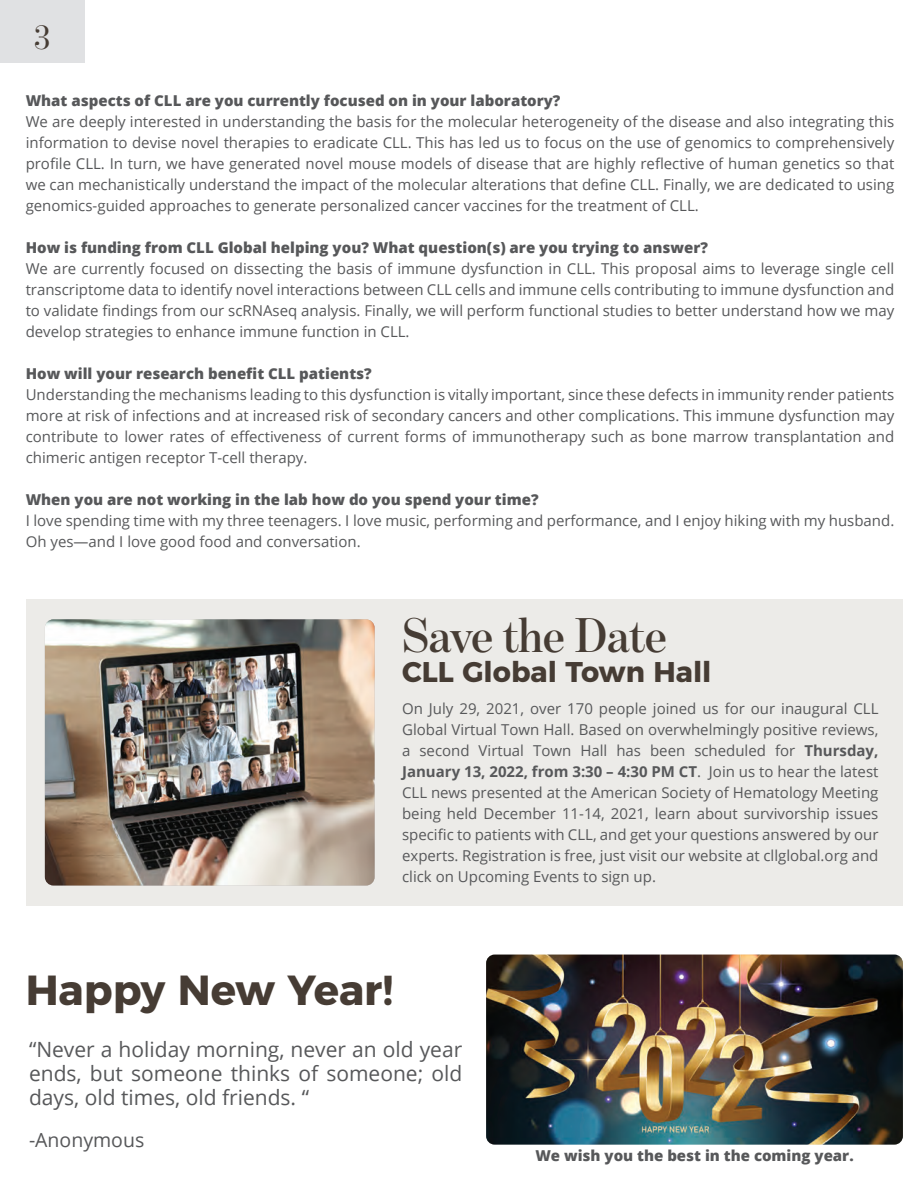
<style>
.page{position:relative;width:918px;height:1188px;background:#fff}
.page>*{position:absolute;margin:0;border:0;box-sizing:border-box;transform-origin:0 0}
.t1{font:600 49.5px "Benton Mod Disp";letter-spacing:-.005em;color:#463c34}
.t2{font:700 42px "Montserrat";color:#463c34}
.t3{font:36px "Benton Mod Disp";color:#463c34}
.t4{font:700 28.5px "Montserrat";color:#463c34}
.t5{font:21px/24px "Open Sans";color:#57585a;text-align:justify}
.t6{font:19.5px "Open Sans";color:#57585a}
.t7{font:15px/21px "Open Sans";color:#57585a;text-align:justify}
.t8{font:800 15px "Open Sans";color:#57585a}
.s1{font-weight:700}
</style>
<div class="page">
<div style="left:0;top:0;width:85px;height:63px;background:#e0e1e3"></div>
<div style="left:26px;top:600px;width:877px;height:306px;background:#ecebe8"></div>
<img style="left:45px;top:619px;width:330px;height:267px">
<img style="left:486px;top:955px;width:417px;height:190px">
<h3 class="t3" style="left:35px;top:17px;width:17px">3</h3>
<p class="t8" style="left:26px;top:89px;width:536px">What aspects of CLL are you currently focused on in your laboratory?</p>
<p class="t7" style="left:26px;top:110px;width:870px">We are deeply interested in understanding the basis for the molecular heterogeneity of the disease and also integrating this information to devise novel therapies to eradicate CLL. This has led us to focus on the use of genomics to comprehensively profile CLL. In turn, we have generated novel mouse models of disease that are highly reflective of human genetics so that we can mechanistically understand the impact of the molecular alterations that define CLL. Finally, we are dedicated to using genomics-guided approaches to generate personalized cancer vaccines for the treatment of CLL.</p>
<p class="t8" style="left:26px;top:236px;width:684px">How is funding from CLL Global helping you? What question(s) are you trying to answer?</p>
<p class="t7" style="left:26px;top:257px;width:870px">We are currently focused on dissecting the basis of immune dysfunction in CLL. This proposal aims to leverage single cell transcriptome data to identify novel interactions between CLL cells and immune cells contributing to immune dysfunction and to validate findings from our scRNAseq analysis. Finally, we will perform functional studies to better understand how we may develop strategies to enhance immune function in CLL.</p>
<p class="t8" style="left:26px;top:362px;width:348px">How will your research benefit CLL patients?</p>
<p class="t7" style="left:26px;top:383px;width:870px">Understanding the mechanisms leading to this dysfunction is vitally important, since these defects in immunity render patients more at risk of infections and at increased risk of secondary cancers and other complications. This immune dysfunction may contribute to lower rates of effectiveness of current forms of immunotherapy such as bone marrow transplantation and chimeric antigen receptor T-cell therapy.</p>
<p class="t8" style="left:26px;top:488px;width:514px">When you are not working in the lab how do you spend your time?</p>
<p class="t7" style="left:26px;top:509px;width:870px">I love spending time with my three teenagers. I love music, performing and performance, and I enjoy hiking with my husband.<br>Oh yes—and I love good food and conversation.</p>
<h1 class="t1" style="left:402px;top:608px;width:266px">Save the Date</h1>
<h3 class="t4" style="left:402px;top:648px;width:311px">CLL Global Town Hall</h3>
<p class="t7" style="left:402px;top:697px;width:478px">On July 29, 2021, over 170 people joined us for our inaugural CLL Global Virtual Town Hall. Based on overwhelmingly positive reviews, a second Virtual Town Hall has been scheduled for <span class="s1">Thursday, January 13, 2022, from 3:30 – 4:30 PM CT</span>. Join us to hear the latest CLL news presented at the American Society of Hematology Meeting being held December 11-14, 2021, learn about survivorship issues specific to patients with CLL, and get your questions answered by our experts. Registration is free, just visit our website at cllglobal.org and click on Upcoming Events to sign up.</p>
<h2 class="t2" style="left:26px;top:956px;width:369px">Happy New Year!</h2>
<h3 class="t5" style="left:29px;top:1037px;width:435px">“Never a holiday morning, never an old year ends, but someone thinks of someone; old days, old times, old friends. “</h3>
<h3 class="t6" style="left:29px;top:1127px;width:117px">-Anonymous</h3>
<p class="t8" style="left:535px;top:1144px;width:320px">We wish you the best in the coming year.</p>
</div>
